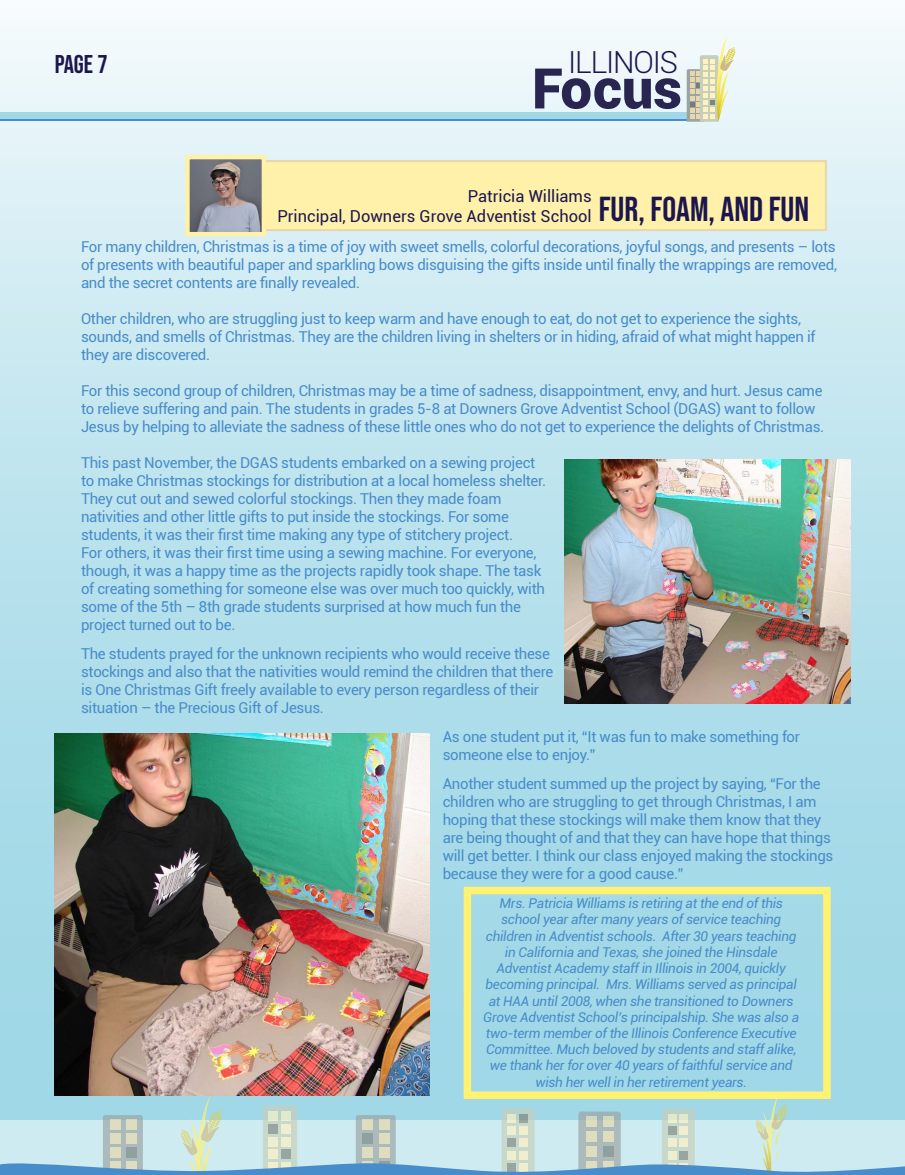
<style>
.page{position:relative;width:905px;height:1175px;background:#fff}
.page>*{position:absolute;margin:0;border:0;box-sizing:border-box;transform-origin:0 0}
.t1{font:900 56.1px "Roboto";color:#282551}
.t2{font:34.5px "Bebas Neue";color:#1c164f}
.t3{font:300 30.45px "Roboto";letter-spacing:-.04em;color:#1c164f}
.t4{font:25.5px "Bebas Neue";color:#1c164f}
.t5{font:16.5px/19.8px "Roboto";color:#1c164f;text-align:right}
.t6{font:15px/18px "Roboto";letter-spacing:-.02em;color:#488cca}
.t7{font:italic 13.5px/16.2px "Roboto";letter-spacing:-.02em;color:#488cca;text-align:center}
</style>
<div class="page">
<div style="left:0;top:0;width:904px;height:1174px;background:linear-gradient(to bottom,#ebf7fa,#8dd0e2)"></div>
<div style="left:463px;top:886px;width:367px;height:213px;border:8px solid #fff271"></div>
<div style="left:266px;top:160px;width:560px;height:71px;background:#fff1a9"></div>
<div style="left:265px;top:161px;width:560px;height:69px;border:1px solid #e8d7aa"></div>
<div style="left:0;top:114px;width:691px;height:7px;background:#488cca"></div>
<div style="left:0;top:112px;width:691px;height:7px;background:#a0d8e7"></div>
<svg style="left:686px;top:36px;width:49px;height:86px"></svg>
<svg style="left:0;top:1093px;width:904px;height:81px;background:#b7d9dc"></svg>
<img style="left:190px;top:160px;width:71px;height:71px">
<div style="left:185px;top:155px;width:81px;height:81px;border:4px solid #fff1a9"></div>
<img style="left:564px;top:459px;width:286px;height:244px">
<img style="left:54px;top:733px;width:375px;height:362px">
<h3 class="t4" style="left:55px;top:50px;width:54px">PAGE 7</h3>
<h3 class="t3" style="left:568px;top:41px;width:112px">ILLINOIS</h3>
<h1 class="t1" style="left:532px;top:49px;width:152px">Focus</h1>
<p class="t5" style="left:277px;top:186px;width:316px">Patricia Williams<br>Principal, Downers Grove Adventist School</p>
<h2 class="t2" style="left:598px;top:190px;width:212px">FUR, FOAM, AND FUN</h2>
<p class="t6" style="left:81px;top:237px;width:757px;text-align:justify">For many children, Christmas is a time of joy with sweet smells, colorful decorations, joyful songs, and presents – lots of presents with beautiful paper and sparkling bows disguising the gifts inside until finally the wrappings are removed, and the secret contents are finally revealed.</p>
<p class="t6" style="left:81px;top:309px;width:736px">Other children, who are struggling just to keep warm and have enough to eat, do not get to experience the sights, sounds, and smells of Christmas. They are the children living in shelters or in hiding, afraid of what might happen if they are discovered.</p>
<p class="t6" style="left:81px;top:381px;width:744px">For this second group of children, Christmas may be a time of sadness, disappointment, envy, and hurt. Jesus came to relieve suffering and pain. The students in grades 5-8 at Downers Grove Adventist School (DGAS) want to follow<br>Jesus by helping to alleviate the sadness of these little ones who do not get to experience the delights of Christmas.</p>
<p class="t6" style="left:81px;top:453px;width:466px">This past November, the DGAS students embarked on a sewing project to make Christmas stockings for distribution at a local homeless shelter.<br>They cut out and sewed colorful stockings. Then they made foam nativities and other little gifts to put inside the stockings. For some students, it was their first time making any type of stitchery project.<br>For others, it was their first time using a sewing machine. For everyone, though, it was a happy time as the projects rapidly took shape. The task of creating something for someone else was over much too quickly, with some of the 5th – 8th grade students surprised at how much fun the project turned out to be.</p>
<p class="t6" style="left:81px;top:644px;width:474px">The students prayed for the unknown recipients who would receive these stockings and also that the nativities would remind the children that there is One Christmas Gift freely available to every person regardless of their situation – the Precious Gift of Jesus.</p>
<p class="t6" style="left:442px;top:727px;width:359px">As one student put it, “It was fun to make something for someone else to enjoy.”</p>
<p class="t6" style="left:442px;top:773px;width:392px">Another student summed up the project by saying, “For the children who are struggling to get through Christmas, I am hoping that these stockings will make them know that they are being thought of and that they can have hope that things will get better. I think our class enjoyed making the stockings because they were for a good cause.”</p>
<p class="t7" style="left:483px;top:894px;width:317px">Mrs. Patricia Williams is retiring at the end of this school year after many years of service teaching children in Adventist schools. After 30 years teaching in California and Texas, she joined the Hinsdale Adventist Academy staff in Illinois in 2004, quickly becoming principal. Mrs. Williams served as principal at HAA until 2008, when she transitioned to Downers Grove Adventist School’s principalship. She was also a two-term member of the Illinois Conference Executive Committee. Much beloved by students and staff alike, we thank her for over 40 years of faithful service and wish her well in her retirement years.</p>
</div>
